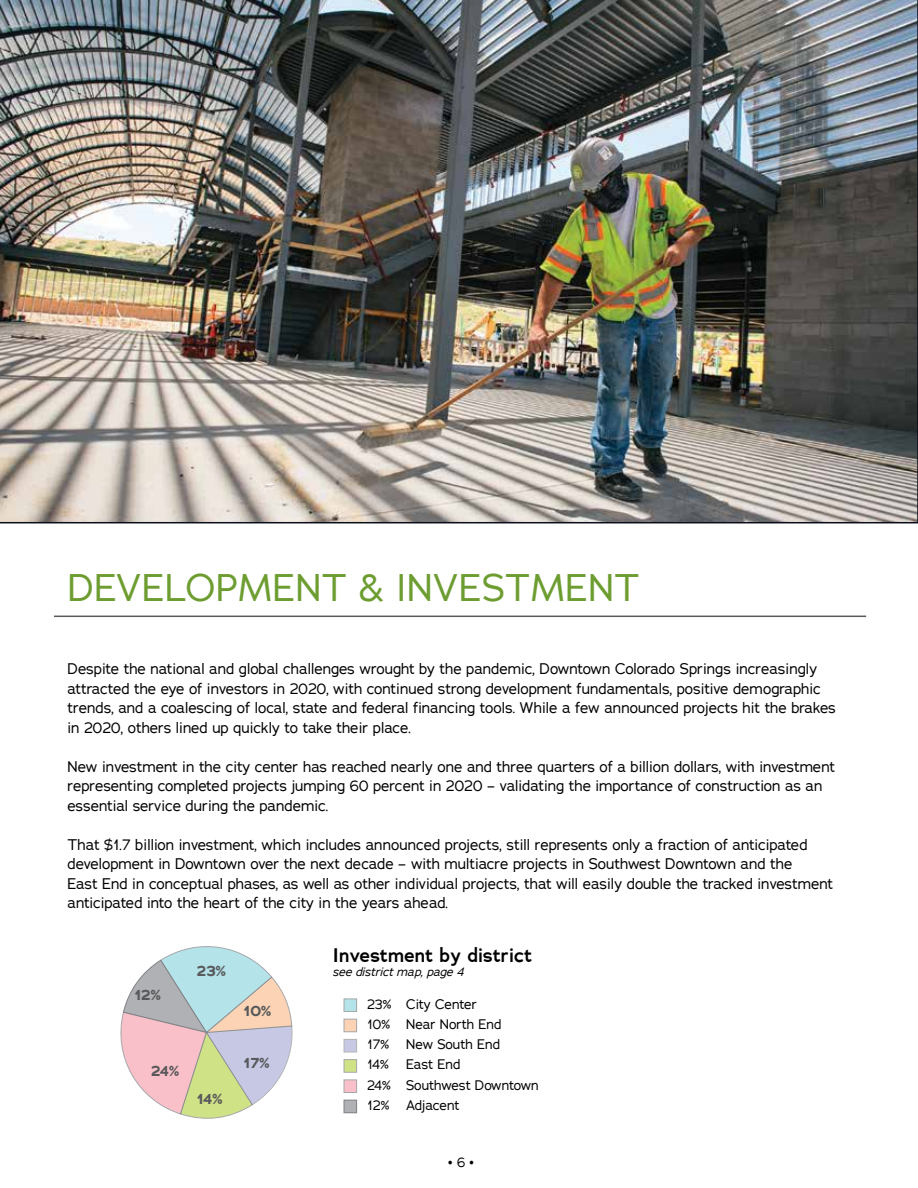
<style>
.page{position:relative;width:918px;height:1188px;background:#fff}
.page>*{position:absolute;margin:0;border:0;box-sizing:border-box;transform-origin:0 0}
.t1{font:37.5px "Adrianna";letter-spacing:.015em;color:#6d9d31}
.t2{font:600 19.5px "Adrianna";color:#000}
.t3{font:15px/19.5px "Adrianna";color:#000}
.t4{font:700 14.7px "Adrianna";color:#58595b}
.t5{font:13.5px/20.2px "Adrianna";color:#000}
.t6{font:italic 12px "Adrianna";color:#000}
.s1{font-size:13.5px}
</style>
<div class="page">
<hr style="left:54px;top:616px;width:812px;height:1px;background:#58595b">
<img style="left:0;top:0;width:918px;height:523px">
<div style="left:344px;top:1019px;width:13px;height:13px;background:#fcd4b5"></div>
<div style="left:344px;top:1019px;width:13px;height:13px;border:1px solid #808285"></div>
<div style="left:344px;top:999px;width:13px;height:13px;background:#b4e3ea"></div>
<div style="left:344px;top:998px;width:13px;height:14px;border:1px solid #808285"></div>
<div style="left:344px;top:1060px;width:13px;height:12px;background:#cfe285"></div>
<div style="left:344px;top:1059px;width:13px;height:14px;border:1px solid #808285"></div>
<div style="left:344px;top:1080px;width:13px;height:13px;background:#f9c0c9"></div>
<div style="left:344px;top:1079px;width:13px;height:14px;border:1px solid #808285"></div>
<div style="left:344px;top:1100px;width:13px;height:13px;background:#afb1b4"></div>
<div style="left:344px;top:1100px;width:13px;height:13px;border:1px solid #808285"></div>
<div style="left:344px;top:1039px;width:13px;height:13px;background:#c7c8e4"></div>
<div style="left:344px;top:1039px;width:13px;height:13px;border:1px solid #808285"></div>
<svg style="left:121px;top:946px;width:171px;height:173px"></svg>
<h1 class="t1" style="left:68px;top:564px;width:574px">DEVELOPMENT &amp; INVESTMENT</h1>
<p class="t3" style="left:68px;top:659px;width:770px">Despite the national and global challenges wrought by the pandemic, Downtown Colorado Springs increasingly attracted the eye of investors in 2020, with continued strong development fundamentals, positive demographic trends, and a coalescing of local, state and federal financing tools. While a few announced projects hit the brakes in 2020, others lined up quickly to take their place.</p>
<p class="t3" style="left:68px;top:757px;width:769px">New investment in the city center has reached nearly one and three quarters of a billion dollars, with investment representing completed projects jumping 60 percent in 2020 – validating the importance of construction as an essential service during the pandemic.</p>
<p class="t3" style="left:68px;top:835px;width:767px">That $1.7 billion investment, which includes announced projects, still represents only a fraction of anticipated development in Downtown over the next decade – with multiacre projects in Southwest Downtown and the<br>East End in conceptual phases, as well as other individual projects, that will easily double the tracked investment anticipated into the heart of the city in the years ahead.</p>
<h2 class="t2" style="left:333px;top:943px;width:201px">Investment by district</h2>
<p class="t6" style="left:333px;top:964px;width:132px">see district map, page 4</p>
<p class="t5" style="left:367px;top:994px;width:136px">23% City Center<br>10% Near North End<br>17% New South End<br>14%</p>
<p class="t4" style="left:197px;top:961px;width:31px">23%</p>
<p class="t4" style="left:134px;top:985px;width:28px">12%</p>
<p class="t4" style="left:244px;top:1001px;width:30px">10%</p>
<p class="t4" style="left:244px;top:1053px;width:28px">17%</p>
<p class="t5" style="left:367px;top:1054px;width:173px;text-indent:39px">East End<br>24% Southwest Downtown<br>12% Adjacent</p>
<p class="t4" style="left:151px;top:1061px;width:30px">24%</p>
<p class="t4" style="left:197px;top:1089px;width:27px">14%</p>
<p class="t3" style="left:448px;top:1151px;width:27px">• <span class="s1">6</span> •</p>
</div>
